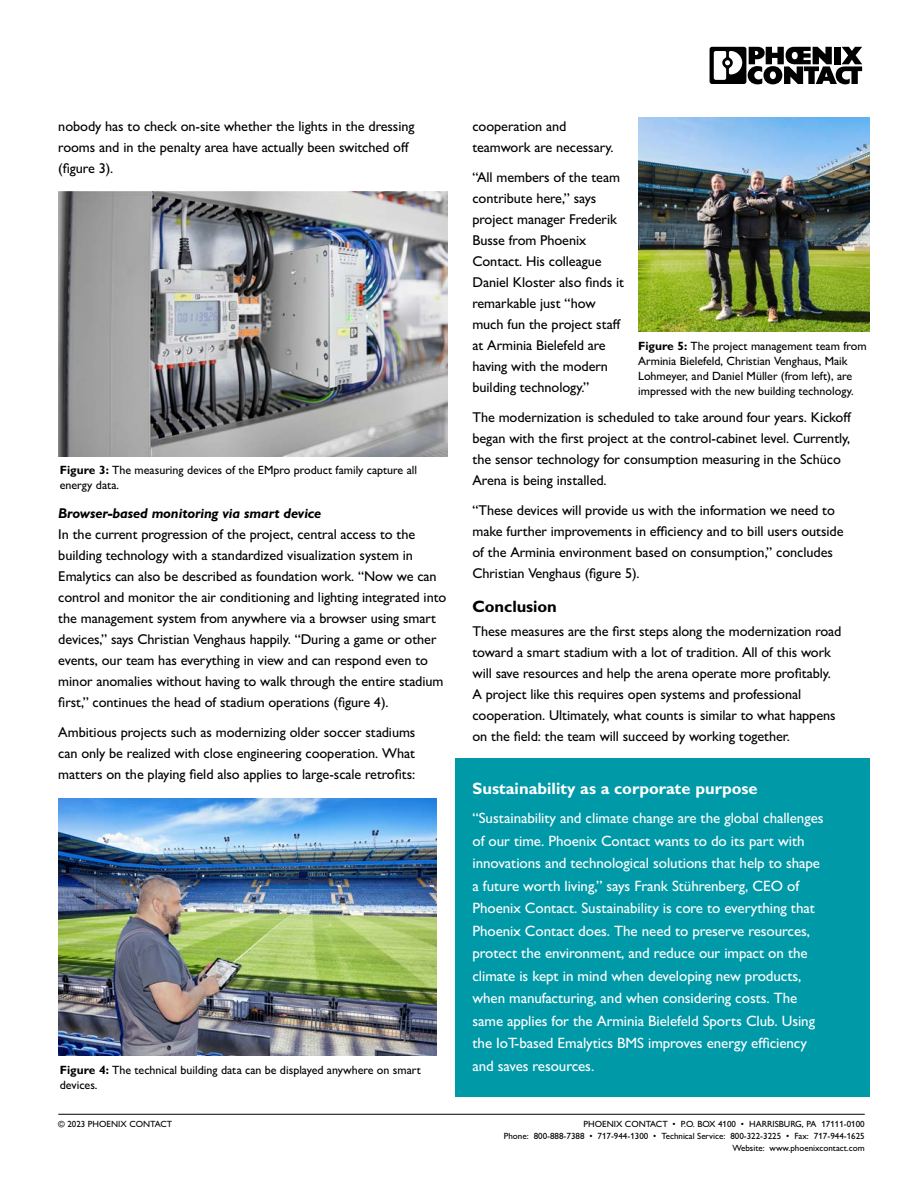
<style>
.page{position:relative;width:918px;height:1188px;background:#fff}
.page>*{position:absolute;margin:0;border:0;box-sizing:border-box;transform-origin:0 0}
.t1{font:700 16.5px "Px C Gill Alt One";color:#fff}
.t2{font:700 16.5px "Px C Gill Alt One";letter-spacing:-.005em;color:#000}
.t3{font:15px/22.5px "Px C Gill Alt One";letter-spacing:-.005em;color:#fff}
.t4{font:14.25px/21px "Px C Gill Alt One";letter-spacing:-.005em;color:#000}
.t5{font:italic 700 14.25px "Px C Gill Alt One";letter-spacing:-.005em;color:#000}
.t6{font:12px/15px "Px C Gill Alt One";color:#000}
.t7{font:9px/12px "Px C Gill Alt One";color:#000;text-align:right}
.s1{font-weight:700}
</style>
<div class="page">
<hr style="left:58px;top:1114px;width:807px;height:1px;background:#000">
<svg style="left:710px;top:47px;width:152px;height:37px"></svg>
<img style="left:58px;top:192px;width:389px;height:265px">
<img style="left:58px;top:798px;width:378px;height:258px">
<img style="left:638px;top:118px;width:231px;height:213px">
<div style="left:455px;top:758px;width:414px;height:338px;background:#0099a8"></div>
<p class="t4" style="left:58px;top:116px;width:358px">nobody has to check on-site whether the lights in the dressing rooms and in the penalty area have actually been switched off (figure 3).</p>
<p class="t6" style="left:60px;top:463px;width:359px"><span class="s1">Figure 3:</span> The measuring devices of the EMpro product family capture all energy data.</p>
<p class="t5" style="left:58px;top:504px;width:264px">Browser-based monitoring via smart device</p>
<p class="t4" style="left:58px;top:524px;width:389px">In the current progression of the project, central access to the building technology with a standardized visualization system in Emalytics can also be described as foundation work. “Now we can control and monitor the air conditioning and lighting integrated into the management system from anywhere via a browser using smart devices,” says Christian Venghaus happily. “During a game or other events, our team has everything in view and can respond even to minor anomalies without having to walk through the entire stadium first,” continues the head of stadium operations (figure 4).</p>
<p class="t4" style="left:58px;top:722px;width:359px;text-align:justify">Ambitious projects such as modernizing older soccer stadiums can only be realized with close engineering cooperation. What matters on the playing field also applies to large-scale retrofits:</p>
<p class="t6" style="left:60px;top:1063px;width:363px"><span class="s1">Figure 4:</span> The technical building data can be displayed anywhere on smart devices.</p>
<p class="t4" style="left:472px;top:116px;width:143px">cooperation and teamwork are necessary.</p>
<p class="t4" style="left:472px;top:167px;width:153px">“All members of the team contribute here,” says project manager Frederik<br>Busse from Phoenix<br>Contact. His colleague<br>Daniel Kloster also finds it remarkable just “how much fun the project staff at Arminia Bielefeld are having with the modern building technology.”</p>
<p class="t4" style="left:472px;top:407px;width:380px">The modernization is scheduled to take around four years. Kickoff began with the first project at the control-cabinet level. Currently, the sensor technology for consumption measuring in the Schüco Arena is being installed.</p>
<p class="t4" style="left:472px;top:500px;width:373px">“These devices will provide us with the information we need to make further improvements in efficiency and to bill users outside of the Arminia environment based on consumption,” concludes Christian Venghaus (figure 5).</p>
<p class="t2" style="left:472px;top:597px;width:86px">Conclusion</p>
<p class="t4" style="left:472px;top:620px;width:370px">These measures are the first steps along the modernization road toward a smart stadium with a lot of tradition. All of this work will save resources and help the arena operate more profitably.<br>A project like this requires open systems and professional cooperation. Ultimately, what counts is similar to what happens on the field: the team will succeed by working together.</p>
<p class="t6" style="left:638px;top:338px;width:230px"><span class="s1">Figure 5:</span> The project management team from Arminia Bielefeld, Christian Venghaus, Maik Lohmeyer, and Daniel Müller (from left), are impressed with the new building technology.</p>
<p class="t1" style="left:472px;top:778px;width:287px">Sustainability as a corporate purpose</p>
<p class="t3" style="left:472px;top:807px;width:353px">“Sustainability and climate change are the global challenges of our time. Phoenix Contact wants to do its part with innovations and technological solutions that help to shape a future worth living,” says Frank Stührenberg, CEO of Phoenix Contact. Sustainability is core to everything that Phoenix Contact does. The need to preserve resources, protect the environment, and reduce our impact on the climate is kept in mind when developing new products, when manufacturing, and when considering costs. The same applies for the Arminia Bielefeld Sports Club. Using the IoT-based Emalytics BMS improves energy efficiency and saves resources.</p>
<p class="t7" style="left:58px;top:1118px;width:115px">© 2023 PHOENIX CONTACT</p>
<p class="t7" style="left:504px;top:1118px;width:362px">PHOENIX CONTACT • P.O. BOX 4100 • HARRISBURG, PA 17111-0100<br>Phone: 800-888-7388 • 717-944-1300 • Technical Service: 800-322-3225 • Fax: 717-944-1625<br>Website: www.phoenixcontact.com</p>
</div>
